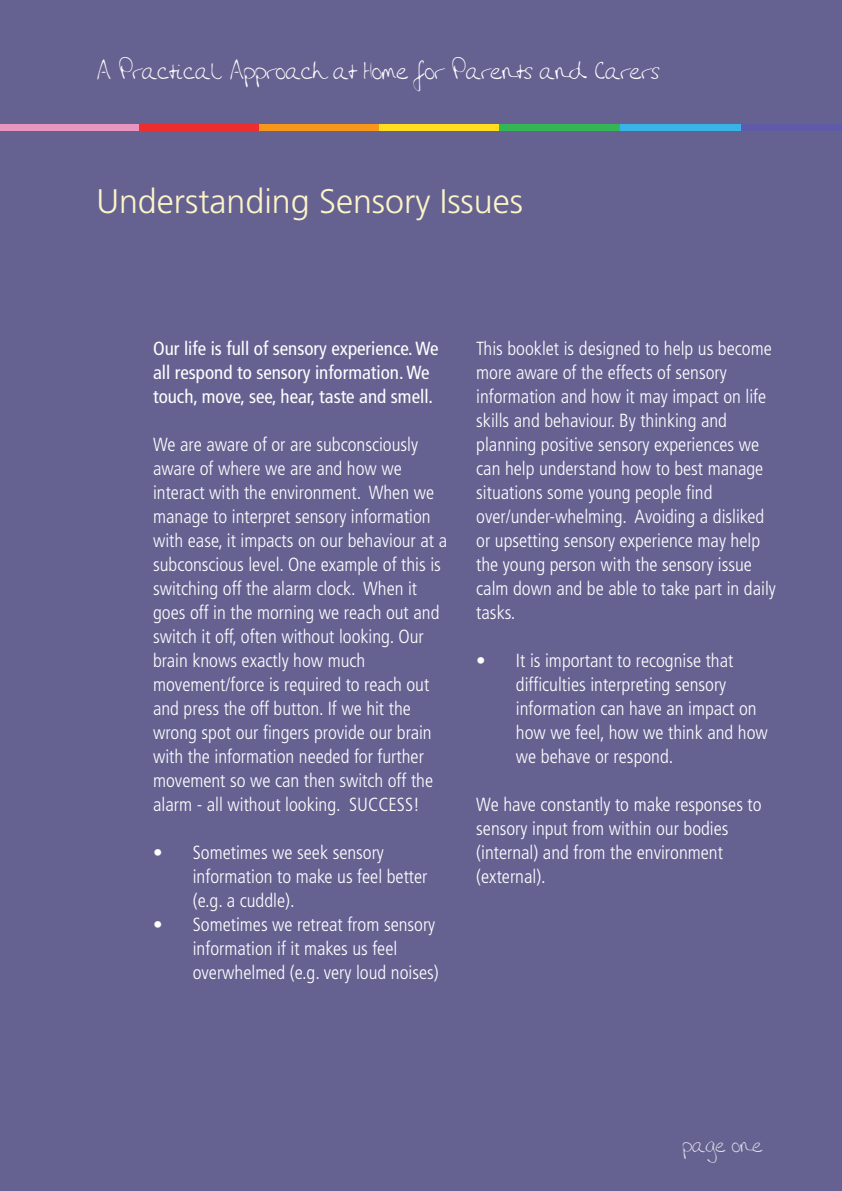
<style>
.page{position:relative;width:842px;height:1191px;background:#656291}
.page>*{position:absolute;margin:0;border:0;box-sizing:border-box;transform-origin:0 0}
.t1{font:300 34px "Frutiger LT";color:#fdf5c7}
.t2{font:26.8px "Amandas Hand";color:#fff}
.t3{font:23px "Amandas Hand";color:#dbdae5}
.t4{font:300 condensed 19px/24px "Frutiger LT";color:#fff}
.t5{font:condensed 19px/24px "Frutiger LT";color:#fff}
</style>
<div class="page">
<div style="left:739px;top:125px;width:103px;height:5px;background:#5f5ba8"></div>
<div style="left:0;top:125px;width:139px;height:5px;background:#e895c0"></div>
<div style="left:139px;top:125px;width:120px;height:5px;background:#ee2d2e"></div>
<div style="left:259px;top:125px;width:120px;height:5px;background:#f7981d"></div>
<div style="left:379px;top:125px;width:121px;height:5px;background:#ffde1f"></div>
<div style="left:500px;top:125px;width:120px;height:5px;background:#36b558"></div>
<div style="left:620px;top:125px;width:120px;height:5px;background:#38b4e7"></div>
<h2 class="t2" style="left:96px;top:61px;width:564px">A Practical Approach at Home for Parents and Carers</h2>
<h1 class="t1" style="left:96px;top:187px;width:428px">Understanding Sensory Issues</h1>
<p class="t5" style="left:153px;top:337px;width:287px">Our life is full of sensory experience.We all respond to sensory information.We touch, move, see, hear, taste and smell.</p>
<p class="t4" style="left:153px;top:433px;width:296px">We are aware of or are subconsciously aware of where we are and how we interact with the environment. When we manage to interpret sensory information with ease, it impacts on our behaviour at a subconscious level. One example of this is switching off the alarm clock. When it goes off in the morning we reach out and switch it off, often without looking. Our brain knows exactly how much movement/force is required to reach out and press the off button. If we hit the wrong spot our fingers provide our brain with the information needed for further movement so we can then switch off the alarm - all without looking. SUCCESS!</p>
<p class="t4" style="left:193px;top:841px;width:236px;text-indent:-40px">• Sometimes we seek sensory information to make us feel better (e.g. a cuddle).</p>
<p class="t4" style="left:193px;top:913px;width:247px;text-indent:-40px">• Sometimes we retreat from sensory information if it makes us feel overwhelmed (e.g. very loud noises)</p>
<p class="t4" style="left:476px;top:337px;width:301px">This booklet is designed to help us become more aware of the effects of sensory information and how it may impact on life skills and behaviour. By thinking and planning positive sensory experiences we can help understand how to best manage situations some young people find over/under-whelming. Avoiding a disliked or upsetting sensory experience may help the young person with the sensory issue calm down and be able to take part in daily tasks.</p>
<p class="t4" style="left:516px;top:649px;width:253px;text-indent:-40px">• It is important to recognise that difficulties interpreting sensory information can have an impact on how we feel, how we think and how we behave or respond.</p>
<p class="t4" style="left:476px;top:793px;width:287px">We have constantly to make responses to sensory input from within our bodies (internal) and from the environment (external).</p>
<p class="t3" style="left:682px;top:1136px;width:82px">page one</p>
</div>
